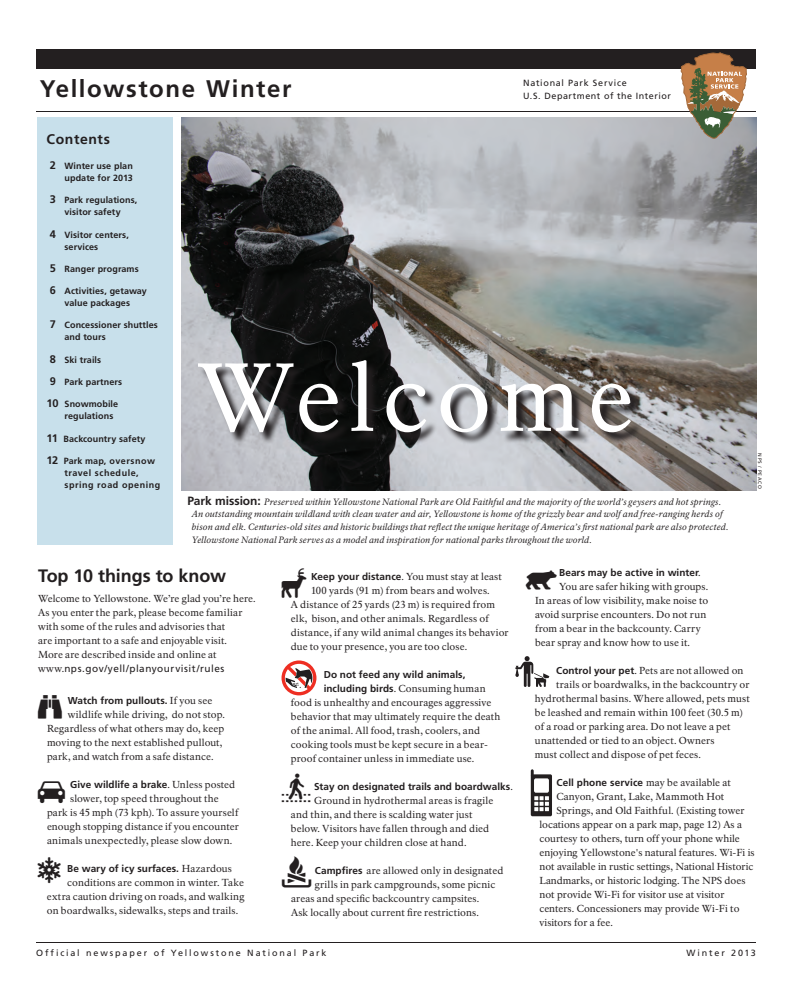
<style>
.page{position:relative;width:792px;height:1008px;background:#fff}
.page>*{position:absolute;margin:0;border:0;box-sizing:border-box;transform-origin:0 0}
.t1{font:35.7px "NPS Pictographs 3";color:#231f20}
.t2{font:700 24px "Frutiger LT Std";letter-spacing:.065em;color:#231f20}
.t3{font:700 18px "Frutiger LT Std";letter-spacing:-.005em;color:#231f20}
.t4{font:700 14px "Frutiger LT Std";letter-spacing:.045em;color:#231f20}
.t5{font:10px/14px "NPS Rawlinson OT";letter-spacing:.005em;color:#231f20}
.t6{font:700 10px "Frutiger LT Std";letter-spacing:.005em;color:#231f20}
.t7{font:10px "Frutiger LT Std";letter-spacing:.05em;color:#231f20}
.t8{font:italic 9px/13px "NPS Rawlinson OT";letter-spacing:.015em;color:#231f20}
.t9{font:700 9px/12px "Frutiger LT Std";letter-spacing:.01em;color:#231f20}
.t10{font:9px "Frutiger LT Std";letter-spacing:.195em;color:#231f20}
.t11{font:700 9px/12px "Frutiger LT Std";letter-spacing:.06em;color:#231f20}
.t12{font:9px/13px "Frutiger LT Std";letter-spacing:.065em;color:#231f20}
.t13{font:5px "Frutiger LT Std";letter-spacing:.125em;color:#231f20}
.s1{font-size:11px}
.s2{font-family:"Frutiger LT Std";font-weight:700;font-style:normal;font-size:12px}
.s3{font-family:"NPS Rawlinson OT"}
.s4{font-family:"NPS Rawlinson OT";font-weight:400}
.s5{font-family:"Frutiger LT Std";font-weight:700}
</style>
<div class="page">
<img style="left:182px;top:117px;width:574px;height:373px">
<div style="left:37px;top:117px;width:136px;height:428px;background:#c8e0eb"></div>
<hr style="left:36px;top:111px;width:720px;height:1px;background:#231f20">
<hr style="left:36px;top:942px;width:720px;height:1px;background:#231f20">
<div style="left:36px;top:49px;width:720px;height:20px;background:#231f20"></div>
<svg style="left:515px;top:656px;width:34px;height:31px"></svg>
<svg style="left:281px;top:660px;width:36px;height:36px"></svg>
<svg style="left:282px;top:660px;width:34px;height:35px"></svg>
<svg style="left:285px;top:664px;width:28px;height:28px"></svg>
<div style="left:531px;top:774px;width:21px;height:42px;background:#231f20;border-radius:2px"></div>
<svg style="left:534px;top:796px;width:15px;height:15px"></svg>
<div style="left:534px;top:778px;width:15px;height:15px;background:#fff;border-radius:2px"></div>
<svg style="left:531px;top:769px;width:3px;height:6px"></svg>
<svg style="left:681px;top:52px;width:66px;height:87px"></svg>
<svg style="left:200px;top:362px;width:443px;height:83px;background:#787778"></svg>
<svg style="left:198px;top:360px;width:433px;height:72px"></svg>
<h2 class="t2" style="left:40px;top:75px;width:253px">Yellowstone Winter</h2>
<p class="t12" style="left:523px;top:76px;width:149px">National Park Service<br>U.S. Department of the Interior</p>
<h3 class="t4" style="left:46px;top:130px;width:65px">Contents</h3>
<p class="t9" style="left:50px;top:160px;width:85px;text-align:right"><span class="s1">2</span> Winter use plan update for 2013</p>
<p class="t9" style="left:50px;top:194px;width:89px;text-align:center"><span class="s1">3</span> Park regulations, visitor safety</p>
<p class="t9" style="left:65px;top:228px;width:66px;text-indent:-15px"><span class="s1">4</span> Visitor centers, services</p>
<p class="t9" style="left:50px;top:263px;width:90px"><span class="s1">5</span> Ranger programs</p>
<p class="t9" style="left:50px;top:285px;width:99px;text-align:center"><span class="s1">6</span> Activities, getaway value packages</p>
<p class="t9" style="left:65px;top:319px;width:95px;text-indent:-15px"><span class="s1">7</span> Concessioner shuttles and tours</p>
<p class="t9" style="left:50px;top:354px;width:53px"><span class="s1">8</span> Ski trails</p>
<p class="t9" style="left:50px;top:376px;width:74px"><span class="s1">9</span> Park partners</p>
<p class="t9" style="left:65px;top:398px;width:55px;text-indent:-18px"><span class="s1">10</span> Snowmobile regulations</p>
<p class="t9" style="left:46px;top:433px;width:101px"><span class="s1">11</span> Backcountry safety</p>
<p class="t11" style="left:65px;top:455px;width:97px;text-indent:-18px"><span class="s1">12</span> Park map, oversnow travel schedule, spring road opening</p>
<p class="t8" style="left:192px;top:495px;width:538px;text-indent:-5px"><span class="s2">Park mission:</span> Preserved within Yellowstone National Park are Old Faithful and the majority of the world’s geysers and hot springs.<br>An outstanding mountain wildland with clean water and air, Yellowstone is home of the grizzly bear and wolf and free-ranging herds of bison and elk. Centuries-old sites and historic buildings that reflect the unique heritage of America’s first national park are also protected.<br>Yellowstone National Park serves as a model and inspiration for national parks throughout the world.</p>
<p class="t13" style="left:763px;top:453px;width:37px;rotate:90deg">NPS / PEACO</p>
<h3 class="t3" style="left:38px;top:565px;width:190px">Top 10 things to know</h3>
<p class="t5" style="left:38px;top:592px;width:219px">Welcome to Yellowstone. We’re glad you’re here.<br>As you enter the park, please become familiar with some of the rules and advisories that<br>are important to a safe and enjoyable visit.<br>More are described inside and online at</p>
<p class="t7" style="left:38px;top:663px;width:188px"><span class="s3">www.</span>nps.gov/yell/planyourvisit/rules</p>
<h1 class="t1" style="left:32px;top:689px;width:37px">ö</h1>
<p class="t6" style="left:68px;top:695px;width:146px">Watch from pullouts. <span class="s4">If you see</span></p>
<p class="t5" style="left:47px;top:708px;width:179px;text-indent:21px">wildlife while driving, do not stop.<br>Regardless of what others may do, keep moving to the next established pullout, park, and watch from a safe distance.</p>
<h1 class="t1" style="left:34px;top:773px;width:37px">%</h1>
<p class="t6" style="left:70px;top:779px;width:167px">Give wildlife a brake<span class="s4">. Unless posted</span></p>
<p class="t5" style="left:47px;top:792px;width:193px;text-indent:23px">slower, top speed throughout the park is 45 mph (73 kph). To assure yourself enough stopping distance if you encounter animals unexpectedly, please slow down.</p>
<h1 class="t1" style="left:32px;top:852px;width:37px">ú</h1>
<p class="t6" style="left:67px;top:863px;width:166px">Be wary of icy surfaces. <span class="s4">Hazardous</span></p>
<p class="t5" style="left:47px;top:876px;width:199px;text-align:justify;text-indent:20px">conditions are common in winter. Take extra caution driving on roads, and walking on boardwalks, sidewalks, steps and trails.</p>
<h1 class="t1" style="left:275px;top:565px;width:37px">4</h1>
<p class="t5" style="left:311px;top:569px;width:192px"><span class="s5">Keep your distance</span>. You must stay at least</p>
<p class="t5" style="left:311px;top:583px;width:180px">100 yards (91 m) from bears and wolves.</p>
<p class="t5" style="left:291px;top:597px;width:206px">A distance of 25 yards (23 m) is required from</p>
<p class="t5" style="left:291px;top:611px;width:199px">elk, bison, and other animals. Regardless of</p>
<p class="t5" style="left:291px;top:625px;width:219px">distance, if any wild animal changes its behavior</p>
<p class="t5" style="left:291px;top:639px;width:178px">due to your presence, you are too close.</p>
<p class="t6" style="left:324px;top:668px;width:143px">Do not feed any wild animals,</p>
<p class="t5" style="left:291px;top:681px;width:211px;text-indent:33px"><span class="s5">including birds</span>. Consuming human food is unhealthy and encourages aggressive behavior that may ultimately require the death of the animal. All food, trash, coolers, and cooking tools must be kept secure in a bear&shy;proof container unless in immediate use.</p>
<h1 class="t1" style="left:278px;top:770px;width:37px">_</h1>
<p class="t6" style="left:314px;top:780px;width:200px">Stay on designated trails and boardwalks<span class="s4">.</span></p>
<p class="t5" style="left:291px;top:793px;width:204px;text-indent:23px">Ground in hydrothermal areas is fragile and thin, and there is scalding water just below. Visitors have fallen through and died here. Keep your children close at hand.</p>
<h1 class="t1" style="left:279px;top:854px;width:37px">,</h1>
<p class="t5" style="left:315px;top:863px;width:190px"><span class="s5">Campfires</span> are allowed only in designated</p>
<p class="t5" style="left:315px;top:877px;width:182px">grills in park campgrounds, some picnic</p>
<p class="t5" style="left:291px;top:891px;width:190px">areas and specific backcountry campsites.</p>
<p class="t5" style="left:291px;top:905px;width:190px">Ask locally about current fire restrictions.</p>
<h1 class="t1" style="left:523px;top:561px;width:37px">'</h1>
<p class="t6" style="left:559px;top:567px;width:143px">Bears may be active in winter<span class="s4">.</span></p>
<p class="t5" style="left:535px;top:580px;width:175px;text-indent:24px">You are safer hiking with groups.<br>In areas of low visibility, make noise to avoid surprise encounters. Do not run from a bear in the backcounty. Carry bear spray and know how to use it.</p>
<p class="t5" style="left:556px;top:664px;width:189px"><span class="s5">Control your pet</span>. Pets are not allowed on</p>
<p class="t5" style="left:556px;top:678px;width:195px">trails or boardwalks, in the backcountry or</p>
<p class="t5" style="left:535px;top:692px;width:216px">hydrothermal basins. Where allowed, pets must</p>
<p class="t5" style="left:535px;top:706px;width:210px">be leashed and remain within 100 feet (30.5 m)</p>
<p class="t5" style="left:535px;top:720px;width:197px">of a road or parking area. Do not leave a pet</p>
<p class="t5" style="left:535px;top:734px;width:181px">unattended or tied to an object. Owners</p>
<p class="t5" style="left:535px;top:748px;width:168px">must collect and dispose of pet feces.</p>
<p class="t6" style="left:557px;top:777px;width:176px">Cell phone service <span class="s4">may be available at</span></p>
<p class="t5" style="left:557px;top:790px;width:169px">Canyon, Grant, Lake, Mammoth Hot</p>
<p class="t5" style="left:557px;top:804px;width:189px">Springs, and Old Faithful. (Existing tower</p>
<p class="t5" style="left:540px;top:818px;width:204px">locations appear on a park map, page 12) As a</p>
<p class="t5" style="left:540px;top:832px;width:202px">courtesy to others, turn off your phone while</p>
<p class="t5" style="left:540px;top:846px;width:217px">enjoying Yellowstone's natural features. Wi-Fi is</p>
<p class="t5" style="left:540px;top:860px;width:215px">not available in rustic settings, National Historic</p>
<p class="t5" style="left:540px;top:874px;width:208px">Landmarks, or historic lodging. The NPS does</p>
<p class="t5" style="left:540px;top:888px;width:187px">not provide Wi-Fi for visitor use at visitor</p>
<p class="t5" style="left:540px;top:902px;width:202px">centers. Concessioners may provide Wi-Fi to</p>
<p class="t5" style="left:540px;top:916px;width:75px">visitors for a fee.</p>
<p class="t10" style="left:36px;top:947px;width:292px">Official newspaper of Yellowstone National Park</p>
<p class="t10" style="left:686px;top:947px;width:71px">Winter 2013</p>
</div>
